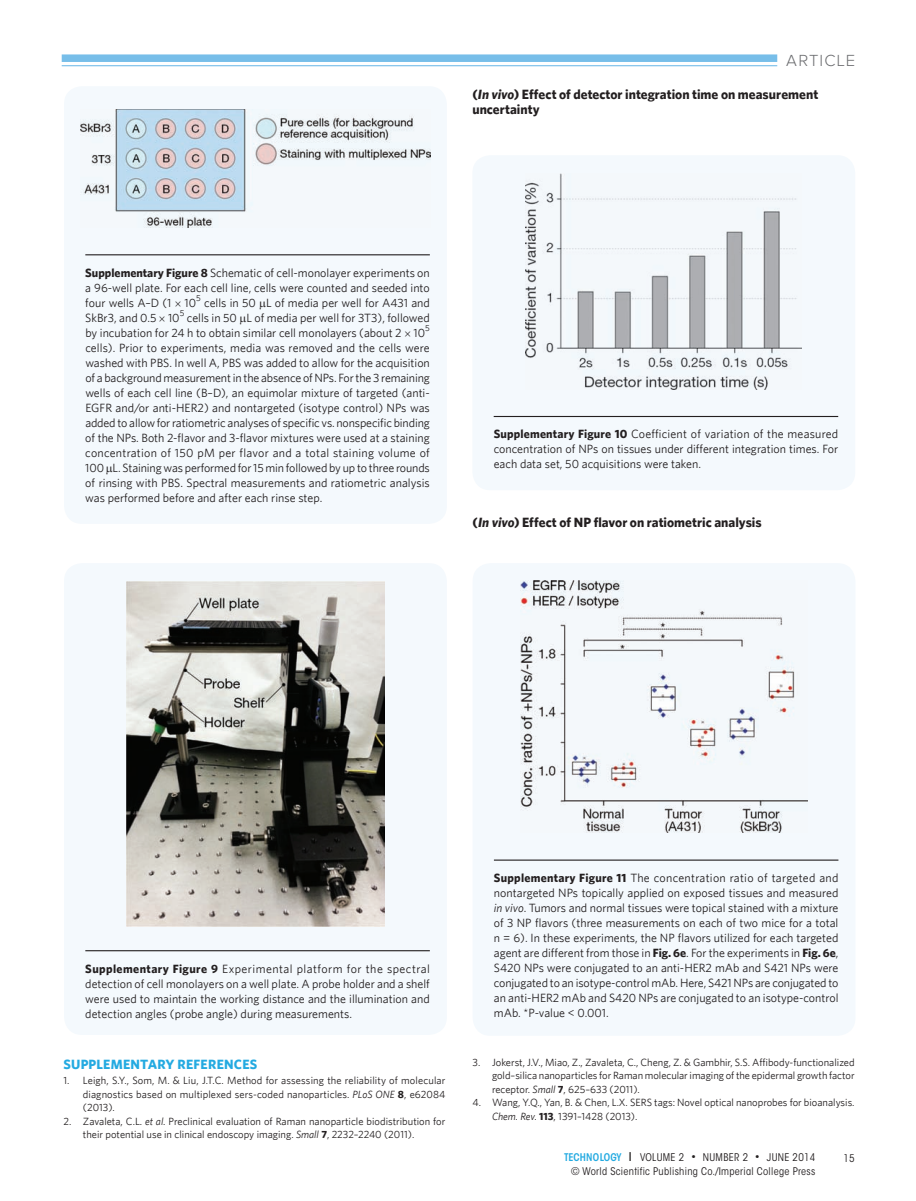
<style>
.page{position:relative;width:916px;height:1201px;background:#fff}
.page>*{position:absolute;margin:0;border:0;box-sizing:border-box;transform-origin:0 0}
.t1{font:300 16.65px "Proxima Nova";letter-spacing:.065em;color:#6c6d70}
.t2{font:700 13.5px/15px "Whitney";color:#231f20}
.t3{font:700 13.5px "Whitney";letter-spacing:.015em;color:#24aae1}
.t4{font:12px/15px "Whitney";color:#231f20;text-align:justify}
.t5{font:10.5px/13.5px "Whitney";color:#231f20;text-align:justify}
.t6{font:condensed 10.5px "ITC Avant Garde Std";letter-spacing:.03em;color:#231f20}
.s1{font-style:italic}
.s2{font-weight:700}
.s3{font-weight:600;color:#24aae1}
.s4{font-weight:500;font-stretch:normal;font-size:12px}
.s5{font-size:12px}
</style>
<div class="page">
<div style="left:62px;top:54px;width:715px;height:8px;background:#77bee9"></div>
<hr style="left:62px;top:65px;width:715px;height:1px;background:#77bee9">
<div style="left:64px;top:86px;width:382px;height:438px;background:#f4f9fd;border-radius:18px"></div>
<div style="left:472px;top:155px;width:382px;height:335px;background:#f4f9fd;border-radius:18px"></div>
<div style="left:472px;top:563px;width:383px;height:472px;background:#f4f9fd;border-radius:18px"></div>
<img style="left:80px;top:109px;width:350px;height:119px">
<hr style="left:85px;top:254px;width:344px;height:1px;background:#231f20">
<div style="left:64px;top:563px;width:382px;height:471px;background:#f4f9fd;border-radius:18px"></div>
<img style="left:126px;top:581px;width:258px;height:344px">
<hr style="left:85px;top:950px;width:344px;height:1px;background:#231f20">
<img style="left:525px;top:174px;width:276px;height:215px">
<hr style="left:493px;top:416px;width:344px;height:1px;background:#231f20">
<img style="left:520px;top:581px;width:286px;height:251px">
<hr style="left:493px;top:859px;width:345px;height:1px;background:#231f20">
<h1 class="t1" style="left:786px;top:54px;width:70px">ARTICLE</h1>
<p class="t2" style="left:472px;top:88px;width:347px">(<span class="s1">In vivo</span>) Effect of detector integration time on measurement uncertainty</p>
<p class="t4" style="left:85px;top:266px;width:346px"><span class="s2">Supplementary Figure 8</span> Schematic of cell-monolayer experiments on a 96-well plate. For each cell line, cells were counted and seeded into four wells A–D (1 10<sup>5</sup> cells in 50 L of media per well for A431 and SkBr3, and 0.5 10<sup>5</sup> cells in 50 L of media per well for 3T3), followed by incubation for 24 h to obtain similar cell monolayers (about 2 10<sup>5 </sup>cells). Prior to experiments, media was removed and the cells were washed with PBS. In well A, PBS was added to allow for the acquisition of a background measurement in the absence of NPs. For the 3 remaining wells of each cell line (B–D), an equimolar mixture of targeted (anti-EGFR and/or anti-HER2) and nontargeted (isotype control) NPs was added to allow for ratiometric analyses of specific vs. nonspecific binding of the NPs. Both 2-flavor and 3-flavor mixtures were used at a staining concentration of 150 pM per flavor and a total staining volume of 100 L. Staining was performed for 15 min followed by up to three rounds of rinsing with PBS. Spectral measurements and ratiometric analysis was performed before and after each rinse step.</p>
<p class="t4" style="left:493px;top:427px;width:346px"><span class="s2">Supplementary Figure 10</span> Coefficient of variation of the measured concentration of NPs on tissues under different integration times. For each data set, 50 acquisitions were taken.</p>
<p class="t2" style="left:472px;top:516px;width:290px">(<span class="s1">In vivo</span>) Effect of NP flavor on ratiometric analysis</p>
<p class="t4" style="left:85px;top:961px;width:346px"><span class="s2">Supplementary Figure 9</span> Experimental platform for the spectral detection of cell monolayers on a well plate. A probe holder and a shelf were used to maintain the working distance and the illumination and detection angles (probe angle) during measurements.</p>
<p class="t3" style="left:63px;top:1059px;width:195px">SUPPLEMENTARY REFERENCES</p>
<p class="t5" style="left:83px;top:1074px;width:364px;text-indent:-19px">1. Leigh, S.Y., Som, M. &amp; Liu, J.T.C. Method for assessing the reliability of molecular diagnostics based on multiplexed sers-coded nanoparticles. <span class="s1">PLoS ONE</span> <span class="s2">8</span>, e62084 (2013).</p>
<p class="t5" style="left:83px;top:1115px;width:364px;text-indent:-20px">2. Zavaleta, C.L. <span class="s1">et al.</span> Preclinical evaluation of Raman nanoparticle biodistribution for their potential use in clinical endoscopy imaging. <span class="s1">Small</span> <span class="s2">7</span>, 2232–2240 (2011).</p>
<p class="t4" style="left:493px;top:871px;width:346px"><span class="s2">Supplementary Figure 11</span> The concentration ratio of targeted and nontargeted NPs topically applied on exposed tissues and measured <span class="s1">in vivo</span>. Tumors and normal tissues were topical stained with a mixture of 3 NP flavors (three measurements on each of two mice for a total n = 6). In these experiments, the NP flavors utilized for each targeted agent are different from those in <span class="s2">Fig. 6e</span>. For the experiments in <span class="s2">Fig. 6e</span>, S420 NPs were conjugated to an anti-HER2 mAb and S421 NPs were conjugated to an isotype-control mAb. Here, S421 NPs are conjugated to an anti-HER2 mAb and S420 NPs are conjugated to an isotype-control mAb. *P-value &lt; 0.001.</p>
<p class="t5" style="left:492px;top:1055px;width:364px;text-indent:-19px">3. Jokerst, J.V., Miao, Z., Zavaleta, C., Cheng, Z. &amp; Gambhir, S.S. Affibody-functionalized gold–silica nanoparticles for Raman molecular imaging of the epidermal growth factor receptor. <span class="s1">Small</span> <span class="s2">7</span>, 625–633 (2011).</p>
<p class="t5" style="left:492px;top:1096px;width:364px;text-indent:-19px">4. Wang, Y.Q., Yan, B. &amp; Chen, L.X. SERS tags: Novel optical nanoprobes for bioanalysis.<br><span class="s1">Chem. Rev.</span> <span class="s2">113</span>, 1391–1428 (2013).</p>
<p class="t6" style="left:564px;top:1153px;width:253px"><span class="s3">TECHNOLOGY</span> <span class="s4">l</span> VOLUME 2 <span class="s5">•</span> NUMBER 2 <span class="s5">•</span> JUNE 2014</p>
<p class="t6" style="left:843px;top:1153px;width:12px">15</p>
<p class="t6" style="left:571px;top:1166px;width:245px">© World Scientific Publishing Co./Imperial College Press</p>
</div>
